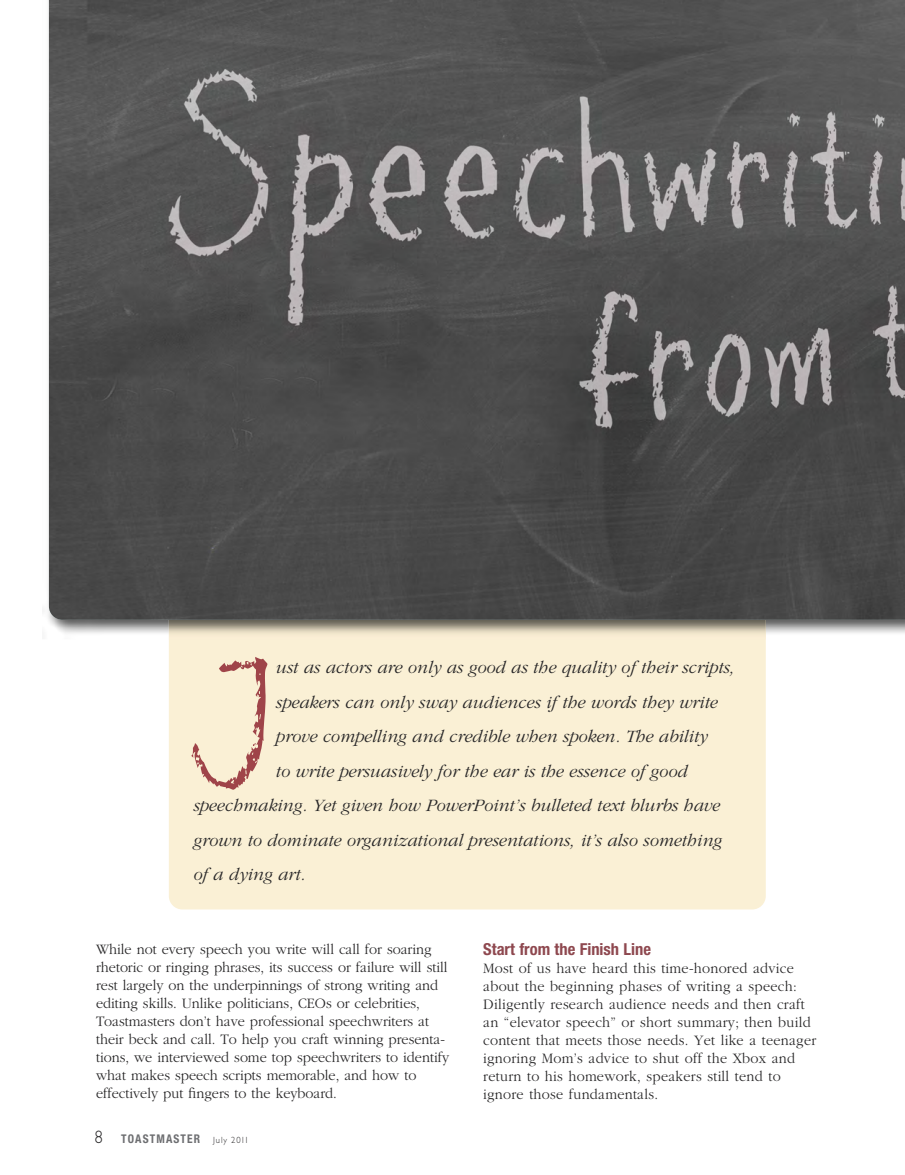
<style>
.page{position:relative;width:905px;height:1175px;background:#fff}
.page>*{position:absolute;margin:0;border:0;box-sizing:border-box;transform-origin:0 0}
.t1{font:italic 300 18px "ITC Garamond Std";color:#272627}
.t2{font:700 condensed 16.5px "Helvetica Neue LT Std";color:#8e484f}
.t3{font:300 15px/18px "ITC Garamond Std";color:#272627;scale:.95 1}
.t4{font:300 15px/18px "ITC Garamond Std";letter-spacing:.02em;color:#272627;scale:.95 1}
.t5{font:700 condensed 12px "Helvetica Neue LT Std";letter-spacing:.1em;color:#6d6e71;scale:.95 1}
.s1{font-family:"Gill Sans";font-weight:300;font-stretch:normal;font-size:18px;color:#272627}
.s2{font-family:"Gill Sans";font-weight:300;font-stretch:normal;font-size:9px;color:#272627}
</style>
<div class="page">
<div style="left:169px;top:580px;width:596px;height:329px;background:#faf0d5;border-radius:14px"></div>
<img style="left:48px;top:0;width:856px;height:639px">
<img style="left:49px;top:0;width:855px;height:620px">
<svg style="left:191px;top:657px;width:76px;height:132px"></svg>
<p class="t1" style="left:276px;top:660px;width:460px">ust as actors are only as good as the quality of their scripts,</p>
<p class="t1" style="left:276px;top:695px;width:443px">speakers can only sway audiences if the words they write</p>
<p class="t1" style="left:276px;top:729px;width:433px">prove compelling and credible when spoken. The ability</p>
<p class="t1" style="left:276px;top:764px;width:413px">to write persuasively for the ear is the essence of good</p>
<p class="t1" style="left:193px;top:798px;width:528px">speechmaking. Yet given how PowerPoint’s bulleted text blurbs have</p>
<p class="t1" style="left:193px;top:833px;width:530px">grown to dominate organizational presentations, it’s also something</p>
<p class="t1" style="left:193px;top:867px;width:113px">of a dying art.</p>
<p class="t3" style="left:96px;top:941px;width:373px">While not every speech you write will call for soaring rhetoric or ringing phrases, its success or failure will still rest largely on the underpinnings of strong writing and editing skills. Unlike politicians, CEOs or celebrities, Toastmasters don’t have professional speechwriters at their beck and call. To help you craft winning presenta&shy;tions, we interviewed some top speechwriters to identify what makes speech scripts memorable, and how to effectively put fingers to the keyboard.</p>
<p class="t5" style="left:95px;top:1134px;width:164px"><span class="s1">8</span> TOASTMASTER <span class="s2">July 2011</span></p>
<p class="t2" style="left:483px;top:943px;width:169px">Start from the Finish Line</p>
<p class="t4" style="left:483px;top:960px;width:352px">Most of us have heard this time-honored advice about the beginning phases of writing a speech:<br>Diligently research audience needs and then craft an “elevator speech” or short summary; then build content that meets those needs. Yet like a teenager ignoring Mom’s advice to shut off the Xbox and return to his homework, speakers still tend to ignore those fundamentals.</p>
</div>
